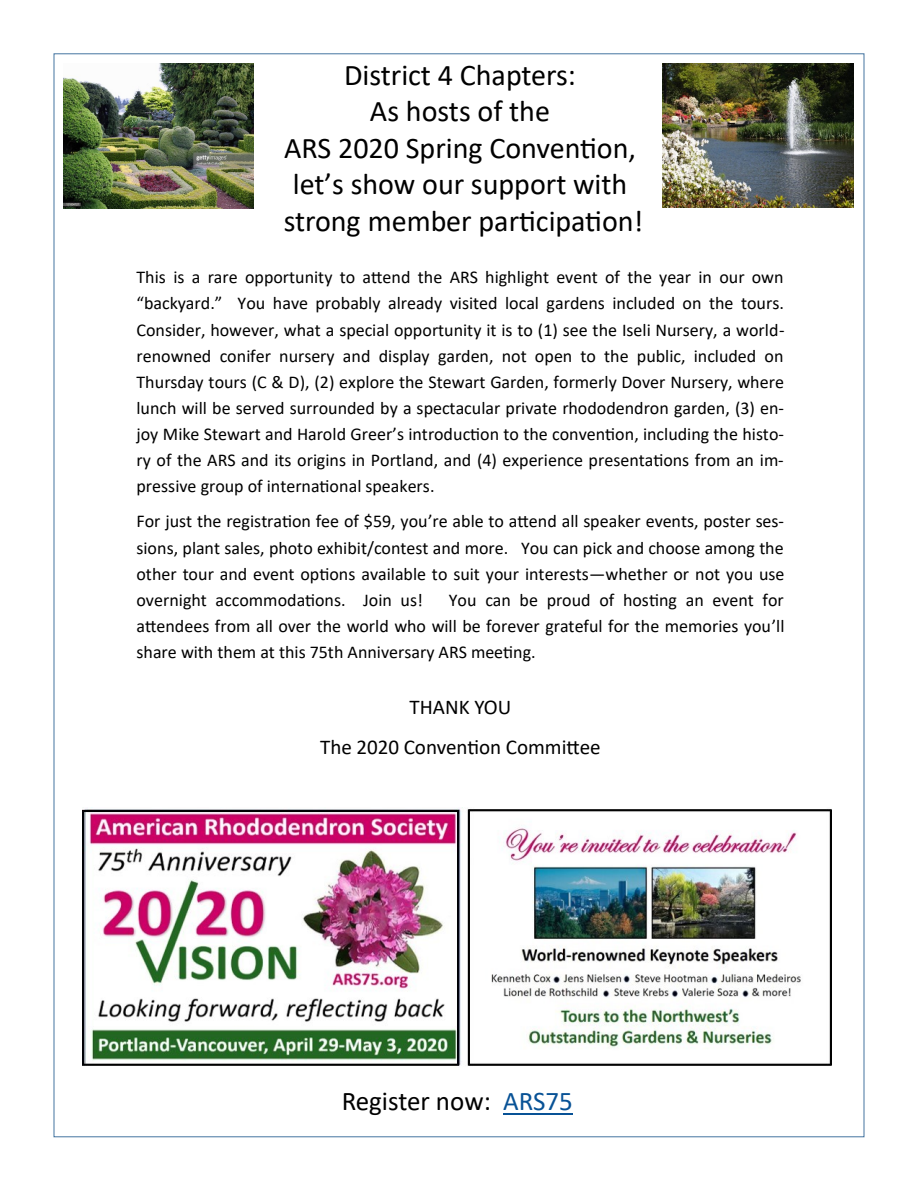
<style>
.page{position:relative;width:918px;height:1188px;background:#fff}
.page>*{position:absolute;margin:0;border:0;box-sizing:border-box;transform-origin:0 0}
.t1{font:30.15px "Calibri";color:#000}
.t2{font:30px/36.5px "Calibri";color:#000;text-align:center}
.t3{font:27px "Calibri";color:#000}
.t4{font:21px/39.6px "Calibri";color:#000;text-align:center}
.t5{font:18px/26.1px "Calibri";color:#000;text-align:justify}
.s1{color:#085296}
</style>
<div class="page">
<hr style="left:503px;top:1113px;width:70px;height:2px;background:#085296">
<img style="left:63px;top:64px;width:191px;height:145px">
<img style="left:83px;top:807px;width:749px;height:259px">
<img style="left:662px;top:64px;width:192px;height:143px">
<p class="t1" style="left:344px;top:54px;width:233px">District 4 Chapters:</p>
<p class="t2" style="left:284px;top:92px;width:361px">As hosts of the<br>ARS 2020 Spring Convention, let’s show our support with strong member participation!</p>
<p class="t5" style="left:136px;top:264px;width:650px">This is a rare opportunity to attend the ARS highlight event of the year in our own “backyard.” You have probably already visited local gardens included on the tours.<br>Consider, however, what a special opportunity it is to (1) see the Iseli Nursery, a world&shy;renowned conifer nursery and display garden, not open to the public, included on Thursday tours (C &amp; D), (2) explore the Stewart Garden, formerly Dover Nursery, where lunch will be served surrounded by a spectacular private rhododendron garden, (3) en&shy;joy Mike Stewart and Harold Greer’s introduction to the convention, including the histo&shy;ry of the ARS and its origins in Portland, and (4) experience presentations from an im&shy;pressive group of international speakers.</p>
<p class="t5" style="left:136px;top:508px;width:650px">For just the registration fee of $59, you’re able to attend all speaker events, poster ses&shy;sions, plant sales, photo exhibit/contest and more. You can pick and choose among the other tour and event options available to suit your interests—whether or not you use overnight accommodations. Join us!</p>
<p class="t5" style="left:136px;top:586px;width:650px;text-indent:312px">You can be proud of hosting an event for attendees from all over the world who will be forever grateful for the memories you’ll share with them at this 75th Anniversary ARS meeting.</p>
<p class="t4" style="left:320px;top:687px;width:282px">THANK YOU<br>The 2020 Convention Committee</p>
<p class="t3" style="left:342px;top:1082px;width:233px">Register now: <span class="s1">ARS75</span></p>
</div>
